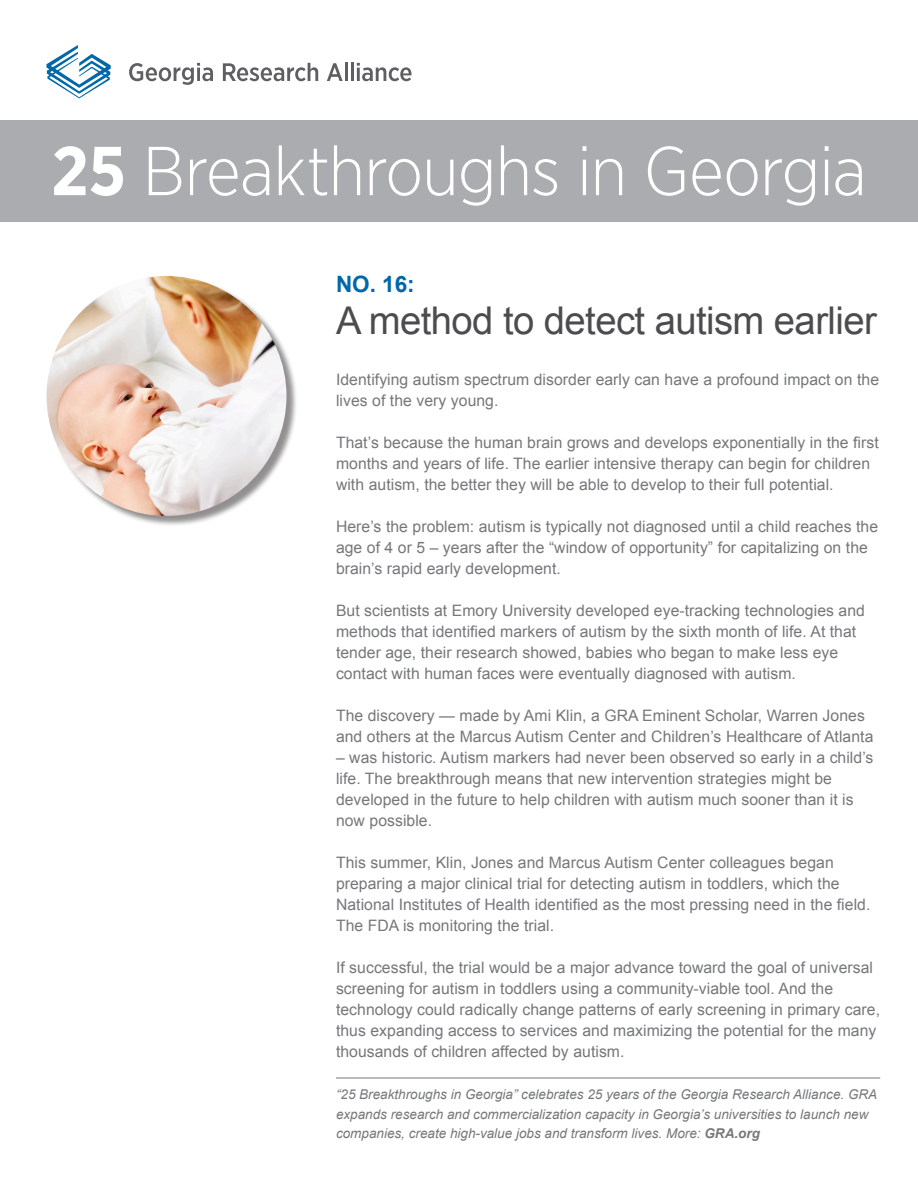
<style>
.page{position:relative;width:918px;height:1188px;background:#fff}
.page>*{position:absolute;margin:0;border:0;box-sizing:border-box;transform-origin:0 0}
.t1{font:300 69px "Gotham Narrow";letter-spacing:-.015em;color:#fff}
.headline{font:38.25px "Arial";letter-spacing:-.015em;color:#4b4c4d}
.Number{font:700 22.5px "Arial";color:#0068a9}
.t2{font:15.75px/21px "Arial";letter-spacing:.005em;color:#75777a}
.t3{font:italic 13.5px/19.5px "Arial";color:#75777a}
.s1{font-weight:700}
</style>
<div class="page">
<div style="left:47px;top:277px;width:251px;height:250px;background:#231f20;opacity:.5"></div>
<img style="left:46px;top:276px;width:240px;height:240px;border-radius:120px">
<svg style="left:129px;top:63px;width:84px;height:22px"></svg>
<svg style="left:223px;top:63px;width:95px;height:18px"></svg>
<svg style="left:327px;top:63px;width:16px;height:18px"></svg>
<hr style="left:345px;top:63px;width:3px;height:18px;background:#5f5f62">
<hr style="left:351px;top:63px;width:3px;height:18px;background:#5f5f62">
<svg style="left:357px;top:63px;width:55px;height:18px"></svg>
<svg style="left:46px;top:45px;width:65px;height:53px"></svg>
<div style="left:0;top:120px;width:918px;height:102px;background:#abacb0"></div>
<hr style="left:336px;top:1078px;width:544px;height:1px;background:#75777a">
<p class="t1" style="left:51px;top:129px;width:817px"><span class="s1">25</span> Breakthroughs in Georgia</p>
<p class="Number" style="left:336px;top:269px;width:80px">NO. 16:</p>
<p class="headline" style="left:336px;top:296px;width:542px">A method to detect autism earlier</p>
<p class="t2" style="left:336px;top:370px;width:545px">Identifying autism spectrum disorder early can have a profound impact on the lives of the very young.</p>
<p class="t2" style="left:336px;top:433px;width:544px">That’s because the human brain grows and develops exponentially in the first months and years of life. The earlier intensive therapy can begin for children with autism, the better they will be able to develop to their full potential.</p>
<p class="t2" style="left:336px;top:517px;width:544px">Here’s the problem: autism is typically not diagnosed until a child reaches the age of 4 or 5 – years after the “window of opportunity” for capitalizing on the brain’s rapid early development.</p>
<p class="t2" style="left:336px;top:601px;width:530px">But scientists at Emory University developed eye-tracking technologies and methods that identified markers of autism by the sixth month of life. At that tender age, their research showed, babies who began to make less eye contact with human faces were eventually diagnosed with autism.</p>
<p class="t2" style="left:336px;top:706px;width:539px">The discovery — made by Ami Klin, a GRA Eminent Scholar, Warren Jones and others at the Marcus Autism Center and Children’s Healthcare of Atlanta</p>
<p class="t2" style="left:336px;top:748px;width:539px">– was historic. Autism markers had never been observed so early in a child’s life. The breakthrough means that new intervention strategies might be developed in the future to help children with autism much sooner than it is now possible.</p>
<p class="t2" style="left:336px;top:853px;width:536px">This summer, Klin, Jones and Marcus Autism Center colleagues began preparing a major clinical trial for detecting autism in toddlers, which the National Institutes of Health identified as the most pressing need in the field.<br>The FDA is monitoring the trial.</p>
<p class="t2" style="left:336px;top:958px;width:546px">If successful, the trial would be a major advance toward the goal of universal screening for autism in toddlers using a community-viable tool. And the technology could radically change patterns of early screening in primary care, thus expanding access to services and maximizing the potential for the many thousands of children affected by autism.</p>
<p class="t3" style="left:336px;top:1085px;width:543px">“25 Breakthroughs in Georgia” celebrates 25 years of the Georgia Research Alliance. GRA expands research and commercialization capacity in Georgia’s universities to launch new companies, create high-value jobs and transform lives. More: <span class="s1">GRA.org</span></p>
</div>
